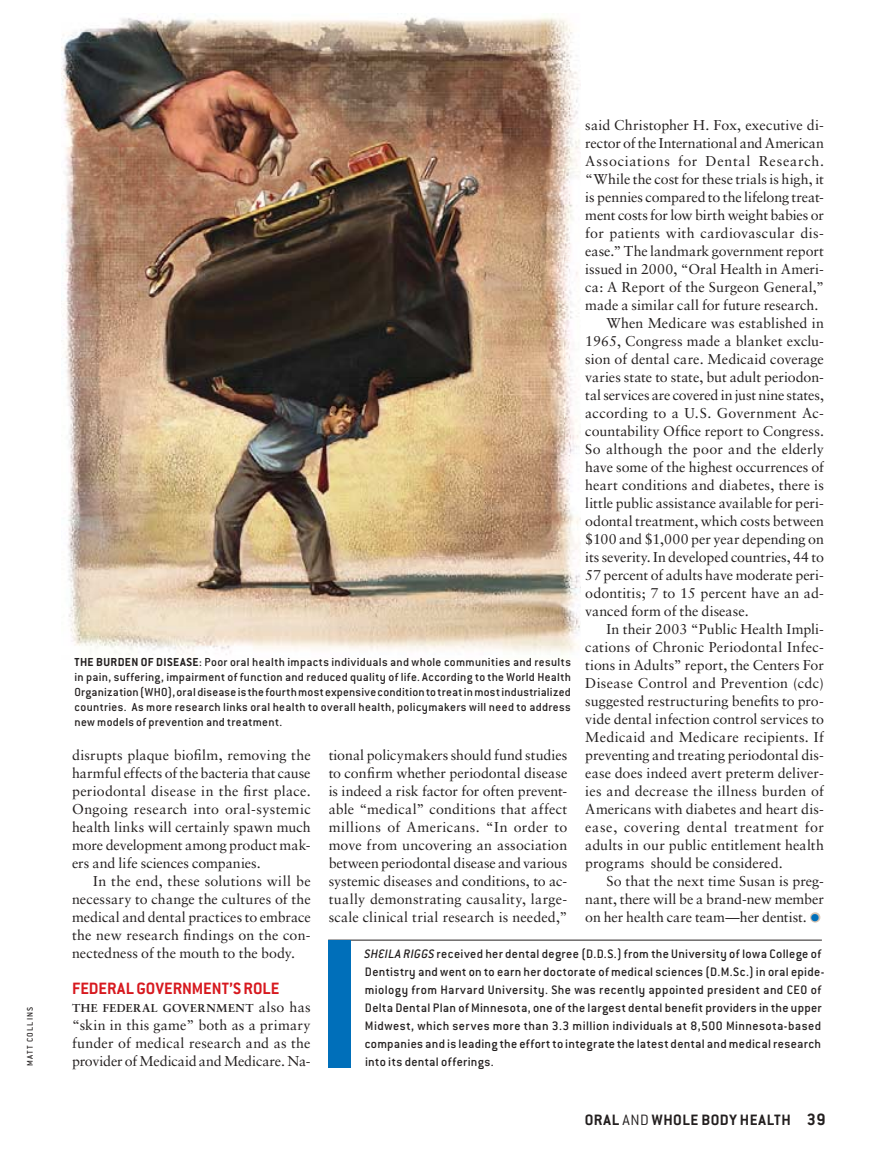
<style>
.page{position:relative;width:878px;height:1161px;background:#fff}
.page>*{position:absolute;margin:0;border:0;box-sizing:border-box;transform-origin:0 0}
.t1{font:700 18px "Conduit ITC";color:#d7191f}
.t2{font:700 16.5px "Conduit ITC";letter-spacing:.03em;color:#231f1f}
.t3{font:14.25px/18px "Sabon";letter-spacing:.005em;color:#231f1f;text-align:justify}
.t4{font:14.25px "Sabon";letter-spacing:.025em;color:#231f1f}
.t5{font:14.25px "Sabon";letter-spacing:-.015em;color:#231f1f}
.t6{font:14.25px "Sabon";letter-spacing:.035em;color:#231f1f}
.t7{font:14.25px "Sabon";letter-spacing:.05em;color:#231f1f}
.t8{font:500 13.5px/18px "Conduit ITC";letter-spacing:.025em;color:#231f1f}
.t9{font:500 12.75px/15px "Conduit ITC";letter-spacing:.025em;color:#231f1f;text-align:justify}
.t10{font:11.4px "Sabon Bold Os F";letter-spacing:.04em;color:#231f1f}
.t11{font:500 9px "Conduit ITC";letter-spacing:.135em;color:#231f1f}
.s1{font-size:21px;color:#d8c5b3}
.s2{font-style:italic}
.s3{font-weight:700}
.s4{font-family:"Sabon";font-size:14.25px}
.s5{font-weight:300}
.s6{font-size:18px}
</style>
<div class="page">
<img style="left:62px;top:17px;width:518px;height:638px">
<hr style="left:328px;top:940px;width:493px;height:1px;background:#231f1f">
<div style="left:328px;top:940px;width:22px;height:128px;background:#006fba"></div>
<p class="t11" style="left:27px;top:1066px;width:60px;rotate:-90deg">MATT COLLINS</p>
<p class="t3" style="left:585px;top:117px;width:240px">said Christopher H. Fox, executive di-</p>
<p class="t3" style="left:585px;top:135px;width:240px">rector of the International and American</p>
<p class="t7" style="left:585px;top:155px;width:240px">Associations for Dental Research.</p>
<p class="t3" style="left:585px;top:171px;width:240px">“While the cost for these trials is high, it</p>
<p class="t3" style="left:585px;top:189px;width:240px">is pennies compared to the lifelong treat-</p>
<p class="t5" style="left:585px;top:209px;width:240px">ment costs for low birth weight babies or</p>
<p class="t4" style="left:585px;top:227px;width:240px">for patients with cardiovascular dis-</p>
<p class="t3" style="left:585px;top:243px;width:240px">ease.” The landmark government report</p>
<p class="t3" style="left:585px;top:261px;width:240px">issued in 2000, “Oral Health in Ameri-</p>
<p class="t3" style="left:585px;top:279px;width:240px">ca: A Report of the Surgeon General,”</p>
<p class="t3" style="left:585px;top:297px;width:234px">made a similar call for future research.</p>
<p class="t3" style="left:606px;top:315px;width:219px">When Medicare was established in</p>
<p class="t3" style="left:585px;top:333px;width:240px">1965, Congress made a blanket exclu-</p>
<p class="t3" style="left:585px;top:351px;width:240px">sion of dental care. Medicaid coverage</p>
<p class="t3" style="left:585px;top:369px;width:240px">varies state to state, but adult periodon-</p>
<p class="t3" style="left:585px;top:387px;width:240px">tal services are covered in just nine states,</p>
<p class="t3" style="left:585px;top:405px;width:240px">according to a U.S. Government Ac-</p>
<p class="t3" style="left:585px;top:423px;width:240px">countability Office report to Congress.</p>
<p class="t3" style="left:585px;top:441px;width:240px">So although the poor and the elderly</p>
<p class="t3" style="left:585px;top:459px;width:240px">have some of the highest occurrences of</p>
<p class="t3" style="left:585px;top:477px;width:240px">heart conditions and diabetes, there is</p>
<p class="t3" style="left:585px;top:495px;width:240px">little public assistance available for peri-</p>
<p class="t3" style="left:585px;top:513px;width:240px">odontal treatment, which costs between</p>
<p class="t3" style="left:585px;top:531px;width:240px">$100 and $1,000 per year depending on</p>
<p class="t3" style="left:585px;top:549px;width:240px">its severity. In developed countries, 44 to</p>
<p class="t3" style="left:585px;top:567px;width:240px">57 percent of adults have moderate peri-</p>
<p class="t3" style="left:585px;top:585px;width:240px">odontitis; 7 to 15 percent have an ad-</p>
<p class="t3" style="left:585px;top:603px;width:165px">vanced form of the disease.</p>
<p class="t3" style="left:606px;top:621px;width:219px">In their 2003 “Public Health Impli-</p>
<p class="t3" style="left:585px;top:639px;width:240px">cations of Chronic Periodontal Infec-</p>
<p class="t3" style="left:585px;top:657px;width:240px">tions in Adults” report, the Centers For</p>
<p class="t3" style="left:585px;top:675px;width:240px">Disease Control and Prevention (cdc)</p>
<p class="t3" style="left:585px;top:693px;width:240px">suggested restructuring benefits to pro-</p>
<p class="t3" style="left:585px;top:711px;width:240px">vide dental infection control services to</p>
<p class="t3" style="left:585px;top:729px;width:240px">Medicaid and Medicare recipients. If</p>
<p class="t3" style="left:585px;top:747px;width:240px">preventing and treating periodontal dis-</p>
<p class="t3" style="left:585px;top:765px;width:240px">ease does indeed avert preterm deliver-</p>
<p class="t4" style="left:585px;top:785px;width:240px">ies and decrease the illness burden of</p>
<p class="t3" style="left:585px;top:801px;width:240px">Americans with diabetes and heart dis-</p>
<p class="t6" style="left:585px;top:821px;width:240px">ease, covering dental treatment for</p>
<p class="t3" style="left:585px;top:837px;width:240px">adults in our public entitlement health</p>
<p class="t3" style="left:585px;top:855px;width:199px">programs should be considered.</p>
<p class="t3" style="left:606px;top:873px;width:219px">So that the next time Susan is preg-</p>
<p class="t3" style="left:585px;top:891px;width:240px">nant, there will be a brand-new member</p>
<p class="t3" style="left:585px;top:909px;width:237px">on her health care team—her dentist. <span class="s1">•</span></p>
<p class="t8" style="left:364px;top:946px;width:461px"><span class="s2">SHEILA RIGGS</span> received her dental degree (D.D.S.) from the University of Iowa College of Dentistry and went on to earn her doctorate of medical sciences (D.M.Sc.) in oral epide&shy;miology from Harvard University. She was recently appointed president and CEO of Delta Dental Plan of Minnesota, one of the largest dental benefit providers in the upper Midwest, which serves more than 3.3 million individuals at 8,500 Minnesota-based companies and is leading the effort to integrate the latest dental and medical research</p>
<p class="t9" style="left:74px;top:656px;width:498px"><span class="s3">THE BURDEN OF DISEASE</span>: Poor oral health impacts individuals and whole communities and results in pain, suffering, impairment of function and reduced quality of life. According to the World Health Organization (WHO), oral disease is the fourth most expensive condition to treat in most industrialized countries. As more research links oral health to overall health, policymakers will need to address new models of prevention and treatment.</p>
<p class="t3" style="left:72px;top:747px;width:240px">disrupts plaque biofilm, removing the harmful effects of the bacteria that cause periodontal disease in the first place.<br>Ongoing research into oral-systemic health links will certainly spawn much more development among product mak&shy;ers and life sciences companies.</p>
<p class="t3" style="left:72px;top:873px;width:240px;text-indent:21px">In the end, these solutions will be necessary to change the cultures of the medical and dental practices to embrace the new research findings on the con&shy;nectedness of the mouth to the body.</p>
<p class="t1" style="left:72px;top:982px;width:209px">FEDERAL GOVERNMENT’S ROLE</p>
<p class="t10" style="left:72px;top:1003px;width:240px">THE FEDERAL GOVERNMENT <span class="s4">also has</span></p>
<p class="t3" style="left:72px;top:1017px;width:240px">“skin in this game” both as a primary funder of medical research and as the provider of Medicaid and Medicare. Na-</p>
<p class="t3" style="left:328px;top:747px;width:240px">tional policymakers should fund studies to confirm whether periodontal disease is indeed a risk factor for often prevent&shy;able “medical” conditions that affect millions of Americans. “In order to move from uncovering an association between periodontal disease and various systemic diseases and conditions, to ac&shy;tually demonstrating causality, large&shy;scale clinical trial research is needed,”</p>
<p class="t8" style="left:365px;top:1054px;width:130px">into its dental offerings.</p>
<p class="t2" style="left:584px;top:1114px;width:242px">ORAL <span class="s5">AND</span> WHOLE BODY HEALTH <span class="s6">39</span></p>
</div>
